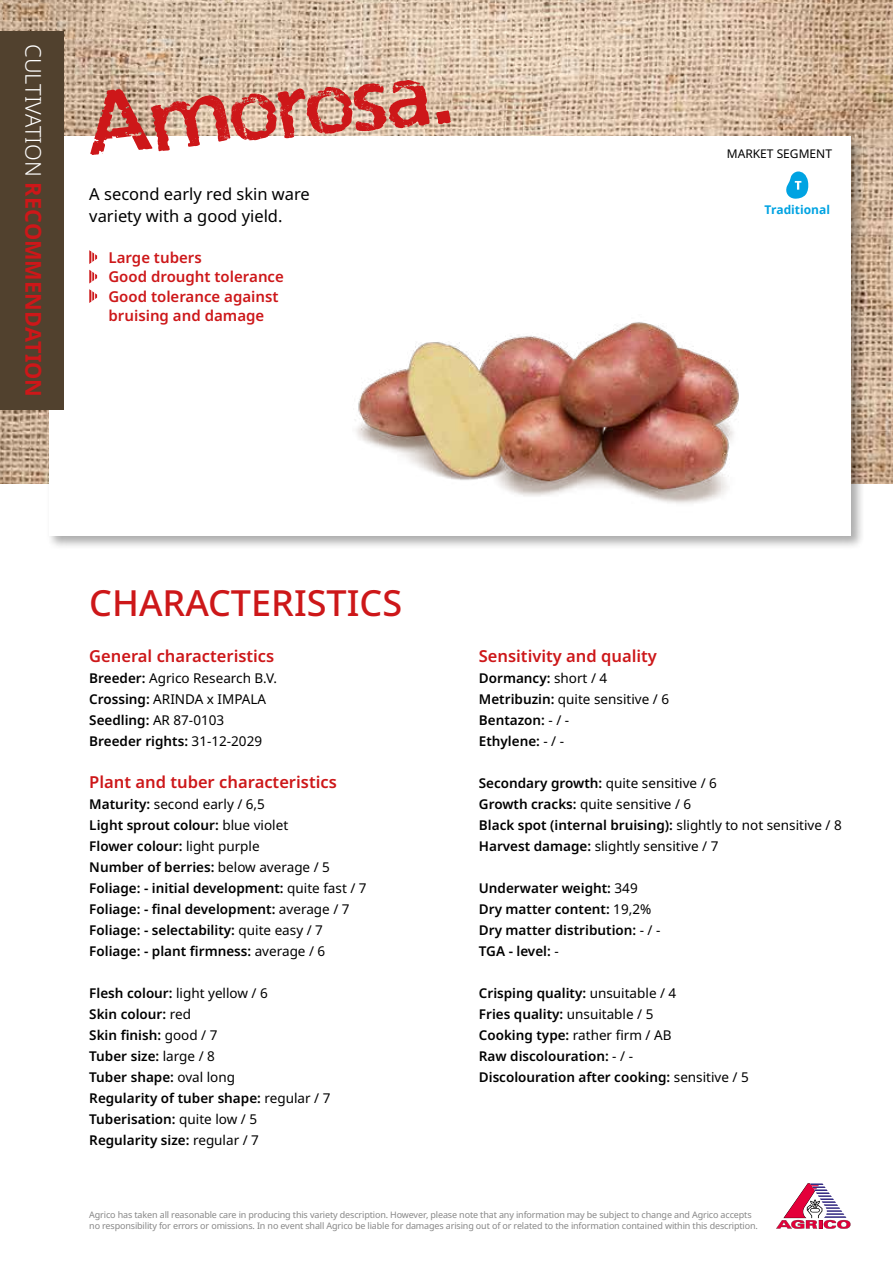
<style>
.page{position:relative;width:893px;height:1263px;background:#fff}
.page>*{position:absolute;margin:0;border:0;box-sizing:border-box;transform-origin:0 0}
.H1_Heading{font:90px "Agrico Tuberosum Extended";color:#cd1719}
.t1{font:500 36px "Noto Sans";color:#cd1719}
.t2{font:700 21.75px "Noto Sans";color:#cd1719}
.H3_Heading{font:600 16.5px "Noto Sans";color:#cd1719}
.P_Paragraaf_intro{font:16.5px/22.5px "Noto Sans";color:#000}
.List{font:600 15px/19.5px "Noto Sans";color:#cd1719}
.P_Paragraaf{font:600 13.5px "Noto Sans";color:#000}
.P_Paragraaf-2{font:13.5px "Noto Sans";color:#000}
.Market_segment{font:12px "Noto Sans";color:#000}
.Market_segment-2{font:700 12px "Noto Sans";color:#00a3e2}
.t3{font:9px/11.2px "Noto Sans";letter-spacing:-.015em;color:#878787}
.s1{font-weight:300;color:#fff}
.s2{font-weight:600}
.s3{font-weight:400}
</style>
<div class="page">
<img style="left:0;top:0;width:893px;height:483px">
<div style="left:46px;top:135px;width:819px;height:415px;background:#000;opacity:.33"></div>
<div style="left:49px;top:136px;width:801px;height:400px;background:#fff"></div>
<div style="left:0;top:32px;width:64px;height:378px;background:#51412e"></div>
<svg style="left:776px;top:1183px;width:74px;height:46px"></svg>
<img style="left:355px;top:322px;width:384px;height:182px">
<svg style="left:786px;top:171px;width:23px;height:28px"></svg>
<svg style="left:89px;top:250px;width:8px;height:14px"></svg>
<svg style="left:89px;top:270px;width:8px;height:33px"></svg>
<h3 class="t2" style="left:49px;top:44px;width:354px;rotate:90deg"><span class="s1">CULTIVATION</span> RECOMMENDATION</h3>
<p class="H1_Heading" style="left:80px;top:66px;width:368px;rotate:-5deg">Amorosa .</p>
<p class="P_Paragraaf_intro" style="left:89px;top:183px;width:222px">A second early red skin ware variety with a good yield.</p>
<p class="List" style="left:108px;top:248px;width:95px">Large tubers</p>
<p class="List" style="left:108px;top:267px;width:177px">Good drought tolerance</p>
<p class="List" style="left:108px;top:287px;width:172px">Good tolerance against bruising and damage</p>
<p class="Market_segment" style="left:727px;top:145px;width:107px">MARKET SEGMENT</p>
<p class="Market_segment-2" style="left:764px;top:201px;width:67px">Traditional</p>
<h2 class="t1" style="left:89px;top:578px;width:314px">CHARACTERISTICS</h2>
<p class="H3_Heading" style="left:89px;top:644px;width:186px">General characteristics</p>
<p class="P_Paragraaf-2" style="left:89px;top:668px;width:189px"><span class="s2">Breeder:</span> Agrico Research B.V.</p>
<p class="P_Paragraaf-2" style="left:89px;top:689px;width:178px"><span class="s2">Crossing:</span> ARINDA x IMPALA</p>
<p class="P_Paragraaf" style="left:89px;top:710px;width:136px">Seedling: <span class="s3">AR 87-0103</span></p>
<p class="P_Paragraaf" style="left:89px;top:731px;width:174px">Breeder rights: <span class="s3">31-12-2029</span></p>
<p class="H3_Heading" style="left:89px;top:770px;width:249px">Plant and tuber characteristics</p>
<p class="P_Paragraaf-2" style="left:89px;top:794px;width:177px"><span class="s2">Maturity:</span> second early / 6,5</p>
<p class="P_Paragraaf" style="left:89px;top:815px;width:200px">Light sprout colour: <span class="s3">blue violet</span></p>
<p class="P_Paragraaf" style="left:89px;top:836px;width:172px">Flower colour: <span class="s3">light purple</span></p>
<p class="P_Paragraaf" style="left:89px;top:857px;width:242px">Number of berries: <span class="s3">below average / 5</span></p>
<p class="P_Paragraaf" style="left:89px;top:878px;width:279px">Foliage: - initial development: <span class="s3">quite fast / 7</span></p>
<p class="P_Paragraaf" style="left:89px;top:899px;width:262px">Foliage: - final development: <span class="s3">average / 7</span></p>
<p class="P_Paragraaf" style="left:89px;top:920px;width:235px">Foliage: - selectability: <span class="s3">quite easy / 7</span></p>
<p class="P_Paragraaf" style="left:89px;top:941px;width:238px">Foliage: - plant firmness: <span class="s3">average / 6</span></p>
<p class="P_Paragraaf-2" style="left:89px;top:983px;width:180px"><span class="s2">Flesh colour:</span> light yellow / 6</p>
<p class="P_Paragraaf" style="left:89px;top:1004px;width:103px">Skin colour: <span class="s3">red</span></p>
<p class="P_Paragraaf" style="left:89px;top:1025px;width:130px">Skin finish: <span class="s3">good / 7</span></p>
<p class="P_Paragraaf" style="left:89px;top:1046px;width:127px">Tuber size: <span class="s3">large / 8</span></p>
<p class="P_Paragraaf" style="left:89px;top:1067px;width:147px">Tuber shape: <span class="s3">oval long</span></p>
<p class="P_Paragraaf" style="left:89px;top:1088px;width:243px">Regularity of tuber shape: <span class="s3">regular / 7</span></p>
<p class="P_Paragraaf" style="left:89px;top:1109px;width:169px">Tuberisation: <span class="s3">quite low / 5</span></p>
<p class="P_Paragraaf" style="left:89px;top:1130px;width:171px">Regularity size: <span class="s3">regular / 7</span></p>
<p class="H3_Heading" style="left:479px;top:644px;width:180px">Sensitivity and quality</p>
<p class="P_Paragraaf" style="left:479px;top:668px;width:130px">Dormancy: <span class="s3">short / 4</span></p>
<p class="P_Paragraaf-2" style="left:479px;top:689px;width:192px"><span class="s2">Metribuzin:</span> quite sensitive / 6</p>
<p class="P_Paragraaf" style="left:479px;top:710px;width:92px">Bentazon: <span class="s3">- / -</span></p>
<p class="P_Paragraaf" style="left:479px;top:731px;width:87px">Ethylene: <span class="s3">- / -</span></p>
<p class="P_Paragraaf" style="left:479px;top:773px;width:240px">Secondary growth: <span class="s3">quite sensitive / 6</span></p>
<p class="P_Paragraaf-2" style="left:479px;top:794px;width:214px"><span class="s2">Growth cracks:</span> quite sensitive / 6</p>
<p class="P_Paragraaf" style="left:479px;top:815px;width:364px">Black spot (internal bruising): <span class="s3">slightly to not sensitive / 8</span></p>
<p class="P_Paragraaf-2" style="left:479px;top:836px;width:241px"><span class="s2">Harvest damage:</span> slightly sensitive / 7</p>
<p class="P_Paragraaf" style="left:479px;top:878px;width:160px">Underwater weight: <span class="s3">349</span></p>
<p class="P_Paragraaf" style="left:479px;top:899px;width:174px">Dry matter content: <span class="s3">19,2%</span></p>
<p class="P_Paragraaf" style="left:479px;top:920px;width:183px">Dry matter distribution: <span class="s3">- / -</span></p>
<p class="P_Paragraaf" style="left:479px;top:941px;width:81px">TGA - level: <span class="s3">-</span></p>
<p class="P_Paragraaf" style="left:479px;top:983px;width:199px">Crisping quality: <span class="s3">unsuitable / 4</span></p>
<p class="P_Paragraaf" style="left:479px;top:1004px;width:176px">Fries quality: <span class="s3">unsuitable / 5</span></p>
<p class="P_Paragraaf-2" style="left:479px;top:1025px;width:194px"><span class="s2">Cooking type:</span> rather firm / AB</p>
<p class="P_Paragraaf" style="left:479px;top:1046px;width:156px">Raw discolouration: <span class="s3">- / -</span></p>
<p class="P_Paragraaf" style="left:479px;top:1067px;width:271px">Discolouration after cooking: <span class="s3">sensitive / 5</span></p>
<p class="t3" style="left:89px;top:1209px;width:670px">Agrico has taken all reasonable care in producing this variety description. However, please note that any information may be subject to change and Agrico accepts no responsibility for errors or omissions. In no event shall Agrico be liable for damages arising out of or related to the information contained within this description.</p>
</div>
